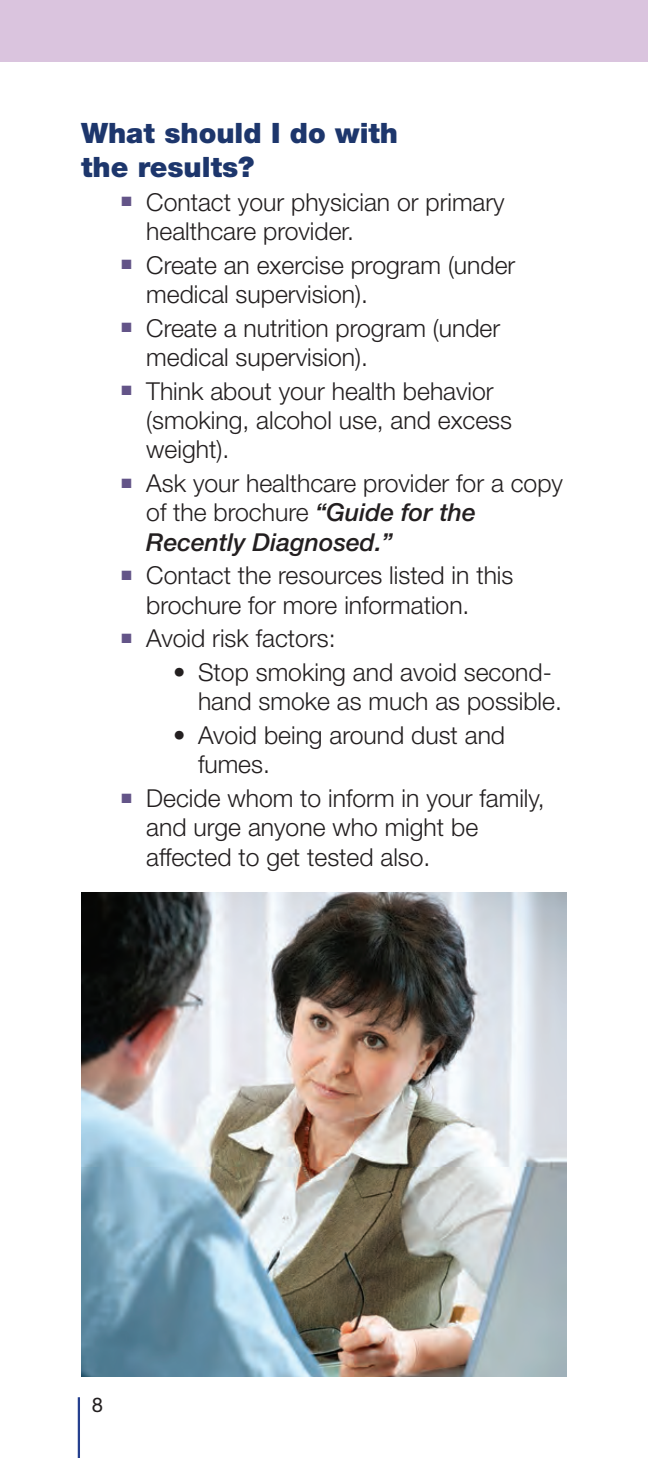
<style>
.page{position:relative;width:648px;height:1458px;background:#fff}
.page>*{position:absolute;margin:0;border:0;box-sizing:border-box;transform-origin:0 0}
.t1{font:900 28.12px/33.8px "Helvetica Neue";color:#1d366c}
.t2{font:300 24.75px/29.2px "Helvetica Neue LT Std";color:#231f20}
.t3{font:italic 500 24.75px "Helvetica Neue";color:#231f20}
.t4{font:20.25px "Helvetica Neue LT Std";color:#231f20}
.s1{font-family:"Helvetica Neue";font-weight:500;font-style:italic}
</style>
<div class="page">
<div style="left:0;top:0;width:648px;height:62px;background:#dac4de"></div>
<hr style="left:78px;top:1397px;width:2px;height:61px;background:#253f8e">
<img style="left:81px;top:893px;width:486px;height:484px">
<p class="t1" style="left:81px;top:116px;width:319px">What should I do with the results?</p>
<p class="t2" style="left:146px;top:187px;width:360px;text-indent:-25px"><sup>■</sup> Contact your physician or primary healthcare provider.</p>
<p class="t2" style="left:146px;top:250px;width:371px;text-indent:-25px"><sup>■</sup> Create an exercise program (under medical supervision).</p>
<p class="t2" style="left:146px;top:313px;width:355px;text-indent:-25px"><sup>■</sup> Create a nutrition program (under medical supervision).</p>
<p class="t2" style="left:146px;top:376px;width:367px;text-indent:-25px"><sup>■</sup> Think about your health behavior (smoking, alcohol use, and excess weight).</p>
<p class="t2" style="left:146px;top:468px;width:418px;text-indent:-25px"><sup>■</sup> Ask your healthcare provider for a copy of the brochure <span class="s1">“Guide for the</span></p>
<p class="t3" style="left:146px;top:527px;width:248px">Recently Diagnosed.”</p>
<p class="t2" style="left:146px;top:560px;width:369px;text-indent:-25px"><sup>■</sup> Contact the resources listed in this brochure for more information.</p>
<p class="t2" style="left:122px;top:623px;width:216px"><sup>■</sup> Avoid risk factors:</p>
<p class="t2" style="left:198px;top:657px;width:365px;text-indent:-25px">• Stop smoking and avoid second&shy;hand smoke as much as possible.</p>
<p class="t2" style="left:198px;top:720px;width:309px;text-indent:-25px">• Avoid being around dust and fumes.</p>
<p class="t2" style="left:146px;top:783px;width:400px;text-indent:-25px"><sup>■</sup> Decide whom to inform in your family, and urge anyone who might be affected to get tested also.</p>
<p class="t4" style="left:92px;top:1392px;width:13px">8</p>
</div>
